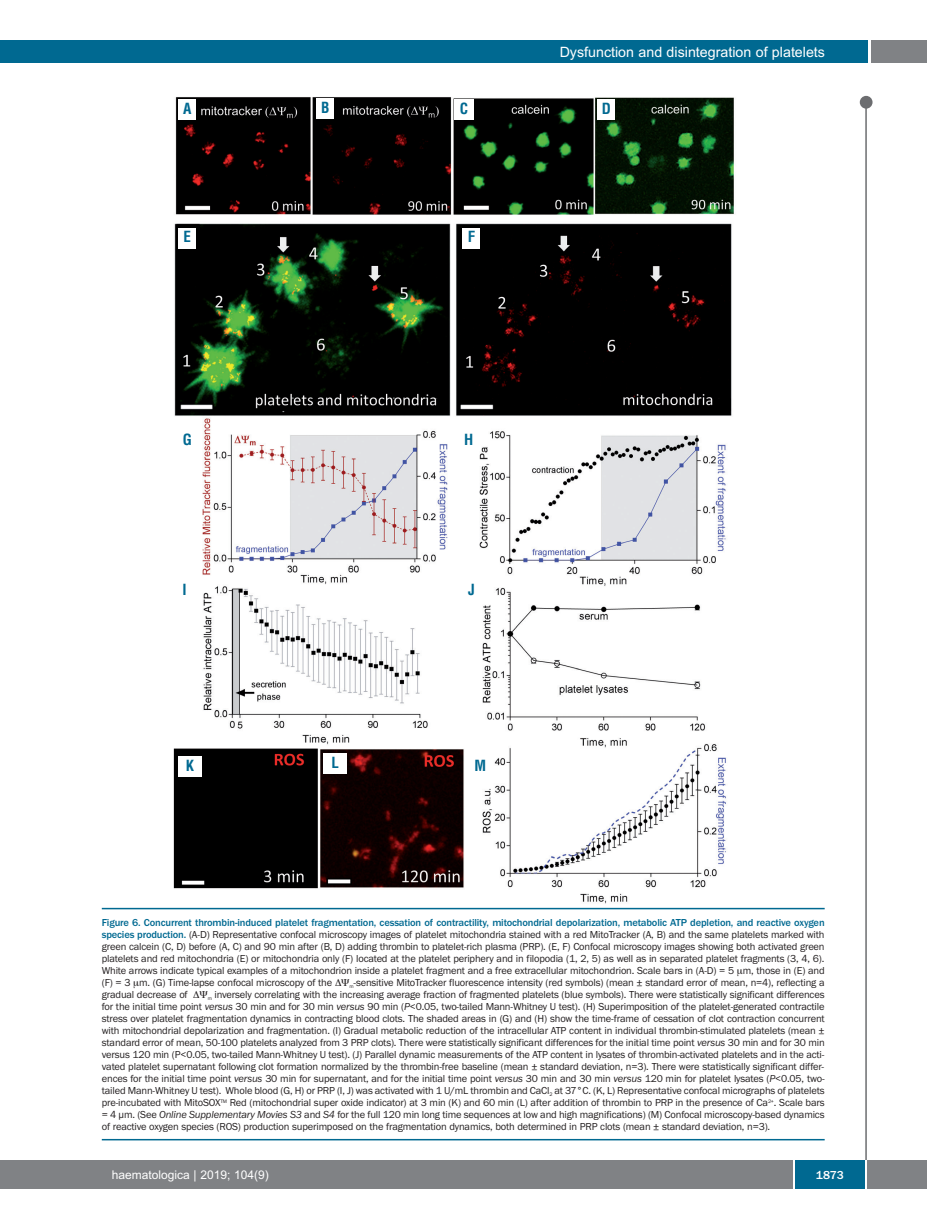
<style>
.page{position:relative;width:927px;height:1225px;background:#fff}
.page>*{position:absolute;margin:0;border:0;box-sizing:border-box;transform-origin:0 0}
.t1{font:700 condensed 15px "Helvetica";color:#006991}
.t2{font:14.25px "Arial";color:#fff}
.t3{font:12px "Arial";color:#fff}
.t4{font:500 12px "Franklin Gothic";color:#fff}
.t5{font:10.5px/12px "Franklin Gothic";letter-spacing:-.015em;color:#231f20;text-align:justify}
.s1{font-weight:500;color:#006991}
.s2{font-style:italic}
</style>
<div class="page">
<div style="left:860px;top:96px;width:12px;height:13px;background:#6c6d70;border-radius:50%"></div>
<hr style="left:865px;top:98px;width:2px;height:1062px;background:#6c6d70">
<div style="left:871px;top:40px;width:56px;height:22px;background:#808285"></div>
<div style="left:18px;top:40px;width:849px;height:22px;background:#006991"></div>
<div style="left:17px;top:1160px;width:910px;height:28px;background:#808285"></div>
<div style="left:795px;top:1160px;width:70px;height:28px;background:#006991"></div>
<hr style="left:793px;top:1160px;width:2px;height:28px;background:#fff">
<hr style="left:865px;top:1160px;width:2px;height:28px;background:#fff">
<div style="left:0;top:40px;width:19px;height:22px;background:#006991"></div>
<div style="left:0;top:1160px;width:18px;height:28px;background:#808285"></div>
<img style="left:140px;top:97px;width:620px;height:811px">
<hr style="left:102px;top:908px;width:723px;height:1px;background:#006991">
<hr style="left:102px;top:1139px;width:723px;height:1px;background:#006991">
<div style="left:179px;top:99px;width:17px;height:21px;background:#fff"></div>
<div style="left:316px;top:99px;width:18px;height:20px;background:#fff"></div>
<div style="left:454px;top:99px;width:20px;height:21px;background:#fff"></div>
<div style="left:598px;top:99px;width:17px;height:21px;background:#fff"></div>
<div style="left:179px;top:228px;width:17px;height:20px;background:#fff"></div>
<div style="left:176px;top:431px;width:23px;height:20px;background:#fff"></div>
<div style="left:457px;top:431px;width:23px;height:20px;background:#fff"></div>
<div style="left:460px;top:580px;width:23px;height:21px;background:#fff"></div>
<div style="left:173px;top:580px;width:23px;height:21px;background:#fff"></div>
<div style="left:179px;top:756px;width:23px;height:20px;background:#fff"></div>
<div style="left:324px;top:753px;width:23px;height:20px;background:#fff"></div>
<div style="left:469px;top:756px;width:23px;height:20px;background:#fff"></div>
<div style="left:463px;top:228px;width:17px;height:20px;background:#fff"></div>
<h2 class="t2" style="left:560px;top:44px;width:267px">Dysfunction and disintegration of platelets</h2>
<h1 class="t1" style="left:183px;top:100px;width:10px">A</h1>
<h1 class="t1" style="left:321px;top:99px;width:10px">B</h1>
<h1 class="t1" style="left:460px;top:100px;width:10px">C</h1>
<h1 class="t1" style="left:602px;top:100px;width:11px">D</h1>
<h1 class="t1" style="left:184px;top:228px;width:9px">E</h1>
<h1 class="t1" style="left:468px;top:228px;width:9px">F</h1>
<h1 class="t1" style="left:183px;top:431px;width:11px">G</h1>
<h1 class="t1" style="left:464px;top:431px;width:11px">H</h1>
<h1 class="t1" style="left:183px;top:581px;width:6px">I</h1>
<h1 class="t1" style="left:468px;top:581px;width:8px">J</h1>
<h1 class="t1" style="left:186px;top:756px;width:10px">K</h1>
<h1 class="t1" style="left:331px;top:753px;width:9px">L</h1>
<h1 class="t1" style="left:474px;top:756px;width:13px">M</h1>
<p class="t5" style="left:102px;top:916px;width:724px"><span class="s1">Figure 6. Concurrent thrombin-induced platelet fragmentation, cessation of contractility, mitochondrial depolarization, metabolic ATP depletion, and reactive oxygen species production.</span> (A-D) Representative confocal microscopy images of platelet mitochondria stained with a red MitoTracker (A, B) and the same platelets marked with green calcein (C, D) before (A, C) and 90 min after (B, D) adding thrombin to platelet-rich plasma (PRP). (E, F) Confocal microscopy images showing both activated green platelets and red mitochondria (E) or mitochondria only (F) located at the platelet periphery and in filopodia (1, 2, 5) as well as in separated platelet fragments (3, 4, 6).<br>White arrows indicate typical examples of a mitochondrion inside a platelet fragment and a free extracellular mitochondrion. Scale bars in (A-D) = 5 m, those in (E) and (F) = 3 m. (G) Time-lapse confocal microscopy of the</p>
<p class="t5" style="left:349px;top:976px;width:477px"><sub>m</sub>-sensitive MitoTracker fluorescence intensity (red symbols) (mean ± standard error of mean, n=4), reflecting a</p>
<p class="t5" style="left:102px;top:988px;width:724px;text-indent:106px"><sub>m</sub> inversely correlating with the increasing average fraction of fragmented platelets (blue symbols). There were statistically significant differences for the initial time point <span class="s2">versus</span> 30 min and for 30 min <span class="s2">versus</span> 90 min (<span class="s2">P</span>&lt;0.05, two-tailed Mann-Whitney U test). (H) Superimposition of the platelet-generated contractile stress over platelet fragmentation dynamics in contracting blood clots. The shaded areas in (G) and (H) show the time-frame of cessation of clot contraction concurrent with mitochondrial depolarization and fragmentation. (I) Gradual metabolic reduction of the intracellular ATP content in individual thrombin-stimulated platelets (mean ± standard error of mean, 50-100 platelets analyzed from 3 PRP clots). There were statistically significant differences for the initial time point <span class="s2">versus</span> 30 min and for 30 min versus 120 min (P&lt;0.05, two-tailed Mann-Whitney U test). (J) Parallel dynamic measurements of the ATP content in lysates of thrombin-activated platelets and in the acti&shy;vated platelet supernatant following clot formation normalized by the thrombin-free baseline (mean ± standard deviation, n=3). There were statistically significant differ&shy;ences for the initial time point <span class="s2">versus</span> 30 min for supernatant, and for the initial time point <span class="s2">versus</span> 30 min and 30 min <span class="s2">versus</span> 120 min for platelet lysates (<span class="s2">P</span>&lt;0.05, two&shy;tailed Mann-Whitney U test). Whole blood (G, H) or PRP (I, J) was activated with 1 U/mL thrombin and CaCl<sub>2</sub> at 37°C. (K, L) Representative confocal micrographs of platelets pre-incubated with MitoSOX<sup>TM</sup> Red (mitochondrial super oxide indicator) at 3 min (K) and 60 min (L) after addition of thrombin to PRP in the presence of Ca<sup>2+</sup>. Scale bars = 4 μm. (See <span class="s2">Online Supplementary Movies S3</span> and <span class="s2">S4</span> for the full 120 min long time sequences at low and high magnifications) (M) Confocal microscopy-based dynamics of reactive oxygen species (ROS) production superimposed on the fragmentation dynamics, both determined in PRP clots (mean ± standard deviation, n=3).</p>
<p class="t5" style="left:102px;top:988px;width:87px">gradual decrease of</p>
<p class="t3" style="left:112px;top:1167px;width:158px">haematologica | 2019; 104(9)</p>
<p class="t4" style="left:816px;top:1167px;width:30px">1873</p>
</div>
